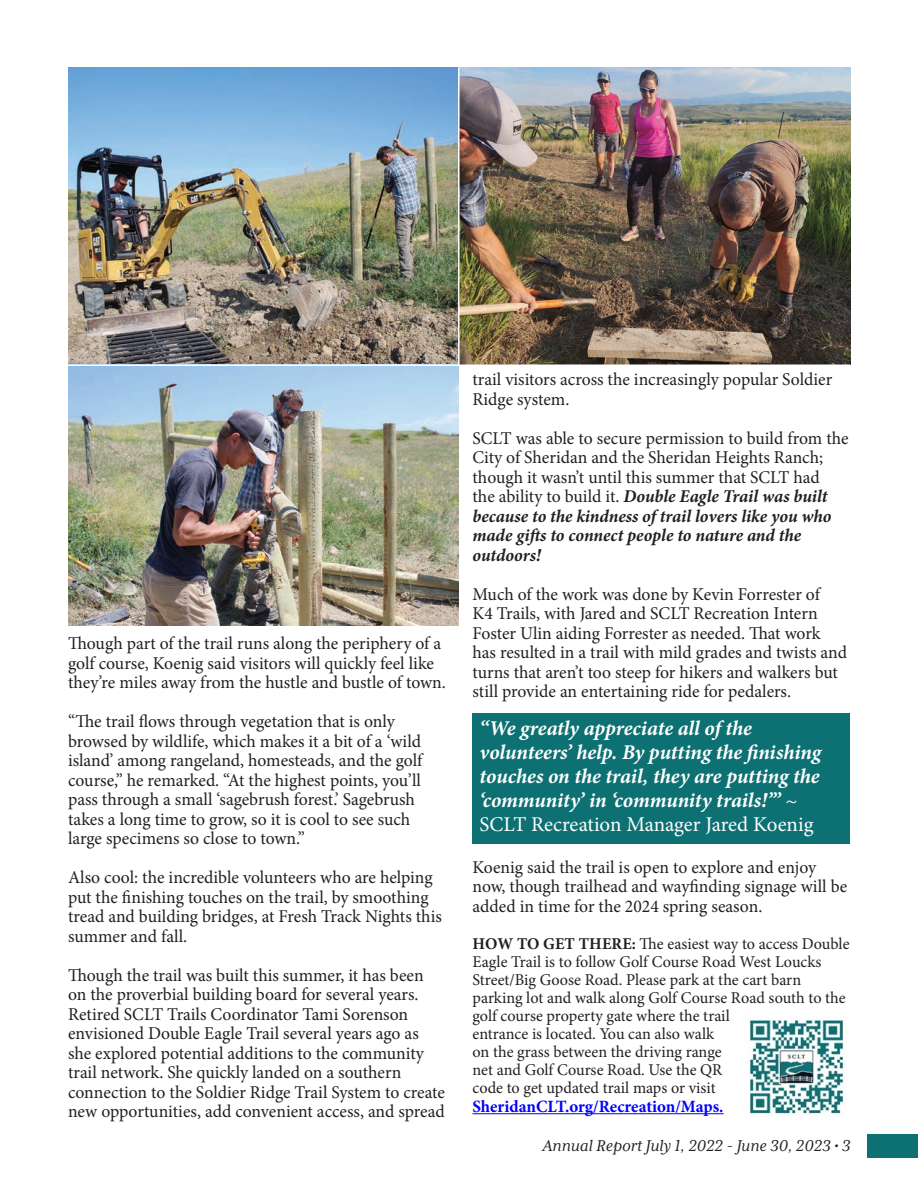
<style>
.page{position:relative;width:918px;height:1188px;background:#fff}
.page>*{position:absolute;margin:0;border:0;box-sizing:border-box;transform-origin:0 0}
.t1{font:italic 700 21px/24px "Minion Pro";letter-spacing:-.005em;color:#fff}
.t2{font:18px/19.5px "Minion Pro";color:#231f20}
.t3{font:italic 18px "Mrs Eaves XL Serif OT";color:#231f20}
.t4{font:700 17.25px "Minion Pro";letter-spacing:-.005em;color:#00f}
.t5{font:16.5px/18px "Minion Pro";color:#231f20}
.s1{font-weight:700;font-style:italic}
.s2{font-weight:400;font-style:normal}
.s3{font-weight:700}
</style>
<div class="page">
<div style="left:868px;top:1134px;width:50px;height:24px;background:#0d7073"></div>
<img style="left:68px;top:68px;width:782px;height:296px">
<img style="left:68px;top:366px;width:391px;height:259px">
<hr style="left:472px;top:1113px;width:252px;height:1px;background:#00f">
<div style="left:472px;top:713px;width:378px;height:131px;background:#0d7073"></div>
<img style="left:748px;top:1018px;width:98px;height:98px">
<hr style="left:458px;top:68px;width:2px;height:298px;background:#fff">
<p class="t2" style="left:68px;top:634px;width:379px">Though part of the trail runs along the periphery of a golf course, Koenig said visitors will quickly feel like they’re miles away from the hustle and bustle of town.</p>
<p class="t2" style="left:68px;top:712px;width:356px">“The trail flows through vegetation that is only browsed by wildlife, which makes it a bit of a ‘wild island’ among rangeland, homesteads, and the golf course,” he remarked. “At the highest points, you’ll pass through a small ‘sagebrush forest.’ Sagebrush takes a long time to grow, so it is cool to see such large specimens so close to town.”</p>
<p class="t2" style="left:68px;top:868px;width:375px">Also cool: the incredible volunteers who are helping put the finishing touches on the trail, by smoothing tread and building bridges, at Fresh Track Nights this summer and fall.</p>
<p class="t2" style="left:68px;top:965px;width:379px">Though the trail was built this summer, it has been on the proverbial building board for several years.<br>Retired SCLT Trails Coordinator Tami Sorenson envisioned Double Eagle Trail several years ago as she explored potential additions to the community trail network. She quickly landed on a southern connection to the Soldier Ridge Trail System to create new opportunities, add convenient access, and spread</p>
<p class="t2" style="left:472px;top:370px;width:361px">trail visitors across the increasingly popular Soldier<br>Ridge system.</p>
<p class="t2" style="left:472px;top:428px;width:378px">SCLT was able to secure permission to build from the City of Sheridan and the Sheridan Heights Ranch; though it wasn’t until this summer that SCLT had<br>the ability to build it. <span class="s1">Double Eagle Trail was built because to the kindness of trail lovers like you who made gifts to connect people to nature and the outdoors!</span></p>
<p class="t2" style="left:472px;top:584px;width:376px">Much of the work was done by Kevin Forrester of<br>K4 Trails, with Jared and SCLT Recreation Intern Foster Ulin aiding Forrester as needed. That work has resulted in a trail with mild grades and twists and turns that aren’t too steep for hikers and walkers but still provide an entertaining ride for pedalers.</p>
<p class="t1" style="left:480px;top:716px;width:343px">“We greatly appreciate all of the volunteers’ help. By putting the finishing touches on the trail, they are putting the ‘community’ in ‘community trails!’” <span class="s2">~ SCLT Recreation Manager Jared Koenig</span></p>
<p class="t2" style="left:472px;top:857px;width:376px">Koenig said the trail is open to explore and enjoy now, though trailhead and wayfinding signage will be added in time for the 2024 spring season.</p>
<p class="t5" style="left:472px;top:935px;width:379px"><span class="s3">HOW TO GET THERE:</span> The easiest way to access Double Eagle Trail is to follow Golf Course Road West Loucks Street/Big Goose Road. Please park at the cart barn parking lot and walk along Golf Course Road south to the golf course property gate where the trail<br>entrance is located. You can also walk<br>on the grass between the driving range<br>net and Golf Course Road. Use the QR<br>code to get updated trail maps or visit</p>
<p class="t4" style="left:472px;top:1094px;width:253px">SheridanCLT.org/Recreation/Maps.</p>
<p class="t3" style="left:543px;top:1135px;width:310px">Annual Report July 1, 2022 - June 30, 2023 • 3</p>
</div>
